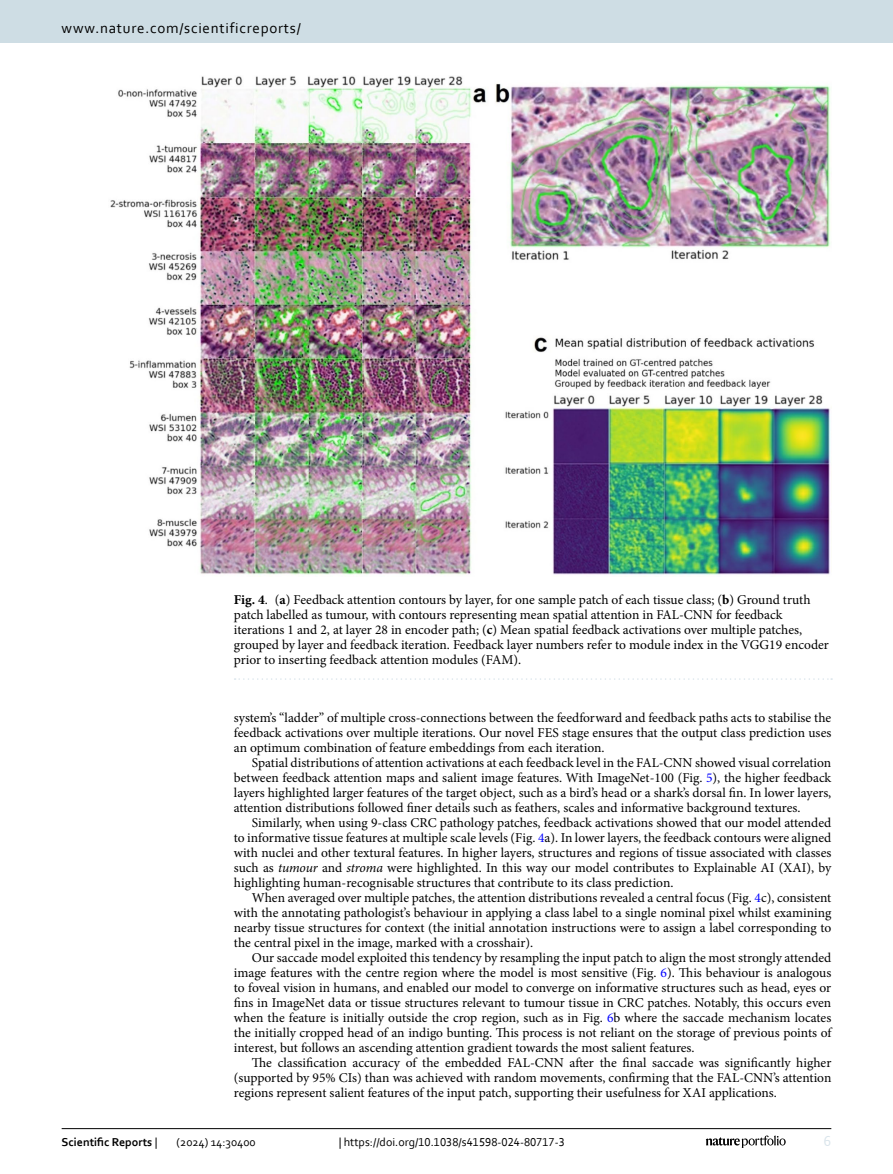
<style>
.page{position:relative;width:893px;height:1174px;background:#fff}
.page>*{position:absolute;margin:0;border:0;box-sizing:border-box;transform-origin:0 0}
.t1{font:15px "Corbel";letter-spacing:.05em;color:#000}
.t2{font:15px "Corbel";color:#d9e4eb}
.Body_Text_Indent{font:13.5px/15px "Minion Pro";letter-spacing:-.005em;color:#000;text-align:justify}
.Figure_Caption{font:13.5px/15px "Minion Pro";letter-spacing:-.005em;color:#000}
.t3{font:12px "Corbel";color:#000}
.t4{font:700 12px "Corbel";color:#000}
.s1{font-weight:700}
.s2{color:#00f}
.s3{font-style:italic}
.s4{font-weight:400}
</style>
<div class="page">
<img style="left:110px;top:76px;width:721px;height:499px">
<svg style="left:235px;top:678px;width:597px;height:2px"></svg>
<hr style="left:62px;top:1128px;width:769px;height:1px;background:#000">
<svg style="left:706px;top:1135px;width:80px;height:12px"></svg>
<div style="left:0;top:0;width:893px;height:43px;background:#cedde4"></div>
<p class="t1" style="left:62px;top:18px;width:241px">www.nature.com/scientificreports/</p>
<p class="Figure_Caption" style="left:234px;top:592px;width:597px"><span class="s1">Fig. 4</span>. (<span class="s1">a</span>) Feedback attention contours by layer, for one sample patch of each tissue class; (<span class="s1">b</span>) Ground truth patch labelled as tumour, with contours representing mean spatial attention in FAL-CNN for feedback iterations 1 and 2, at layer 28 in encoder path; (<span class="s1">c</span>) Mean spatial feedback activations over multiple patches, grouped by layer and feedback iteration. Feedback layer numbers refer to module index in the VGG19 encoder prior to inserting feedback attention modules (FAM).</p>
<p class="Body_Text_Indent" style="left:234px;top:710px;width:599px">system’s “ladder” of multiple cross-connections between the feedforward and feedback paths acts to stabilise the feedback activations over multiple iterations. Our novel FES stage ensures that the output class prediction uses an optimum combination of feature embeddings from each iteration.</p>
<p class="Body_Text_Indent" style="left:234px;top:755px;width:599px;text-indent:18px">Spatial distributions of attention activations at each feedback level in the FAL-CNN showed visual correlation between feedback attention maps and salient image features. With ImageNet-100 (Fig. <span class="s2">5</span>), the higher feedback layers highlighted larger features of the target object, such as a bird’s head or a shark’s dorsal fin. In lower layers, attention distributions followed finer details such as feathers, scales and informative background textures.</p>
<p class="Body_Text_Indent" style="left:234px;top:815px;width:599px;text-indent:18px">Similarly, when using 9-class CRC pathology patches, feedback activations showed that our model attended to informative tissue features at multiple scale levels (Fig. <span class="s2">4</span>a). In lower layers, the feedback contours were aligned with nuclei and other textural features. In higher layers, structures and regions of tissue associated with classes such as <span class="s3">tumour</span> and <span class="s3">stroma</span> were highlighted. In this way our model contributes to Explainable AI (XAI), by highlighting human-recognisable structures that contribute to its class prediction.</p>
<p class="Body_Text_Indent" style="left:234px;top:890px;width:599px;text-indent:18px">When averaged over multiple patches, the attention distributions revealed a central focus (Fig. <span class="s2">4</span>c), consistent with the annotating pathologist’s behaviour in applying a class label to a single nominal pixel whilst examining nearby tissue structures for context (the initial annotation instructions were to assign a label corresponding to the central pixel in the image, marked with a crosshair).</p>
<p class="Body_Text_Indent" style="left:234px;top:950px;width:599px;text-indent:18px">Our saccade model exploited this tendency by resampling the input patch to align the most strongly attended image features with the centre region where the model is most sensitive (Fig. <span class="s2">6</span>). This behaviour is analogous to foveal vision in humans, and enabled our model to converge on informative structures such as head, eyes or fins in ImageNet data or tissue structures relevant to tumour tissue in CRC patches. Notably, this occurs even when the feature is initially outside the crop region, such as in Fig. <span class="s2">6</span>b where the saccade mechanism locates the initially cropped head of an indigo bunting. This process is not reliant on the storage of previous points of interest, but follows an ascending attention gradient towards the most salient features.</p>
<p class="Body_Text_Indent" style="left:234px;top:1055px;width:599px;text-indent:18px">The classification accuracy of the embedded FAL-CNN after the final saccade was significantly higher (supported by 95% CIs) than was achieved with random movements, confirming that the FAL-CNN’s attention regions represent salient features of the input patch, supporting their usefulness for XAI applications.</p>
<p class="t4" style="left:62px;top:1134px;width:97px">Scientific Reports <span class="s4">|</span></p>
<p class="t3" style="left:177px;top:1134px;width:81px">(2024) 14:30400</p>
<p class="t3" style="left:339px;top:1134px;width:228px">| https://doi.org/10.1038/s41598-024-80717-3</p>
<p class="t2" style="left:824px;top:1132px;width:9px">6</p>
</div>
